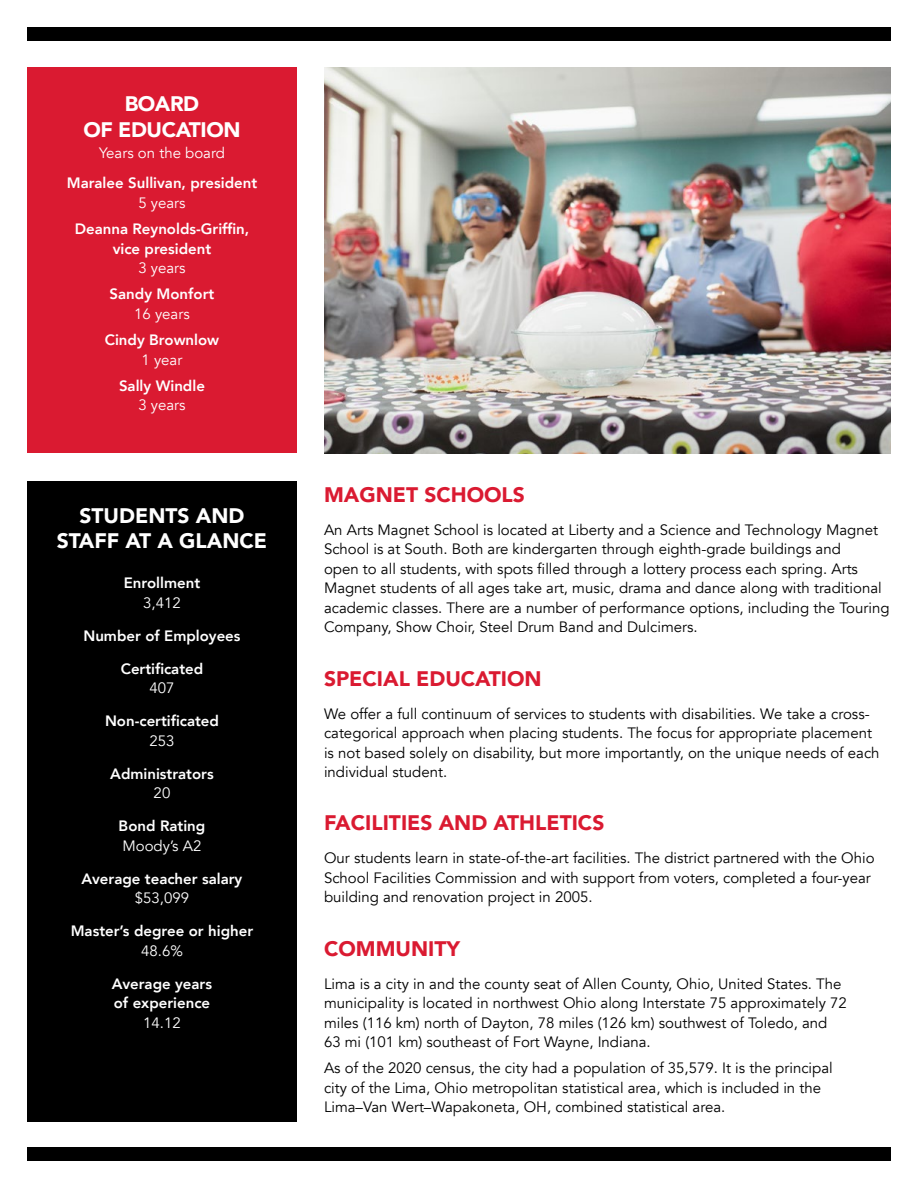
<style>
.page{position:relative;width:918px;height:1188px;background:#fff}
.page>*{position:absolute;margin:0;border:0;box-sizing:border-box;transform-origin:0 0}
.t1{font:900 21px "Avenir";color:#da1a31}
.Dark_Blue_Header{font:900 21px/25.5px "Avenir";color:#fff;text-align:center}
.Dark_Blue_Header-2{font:900 21px/25.5px "Avenir";letter-spacing:-.02em;color:#fff;text-align:center}
.Body_Copy{font:15px/19.5px "Avenir";color:#000}
.Body_Copy-2{font:800 15px/19.5px "Avenir";color:#fff;text-align:center}
.Dark_Blue_Header-3{font:15px "Avenir";color:#fff}
.s1{font-weight:400}
</style>
<div class="page">
<div style="left:27px;top:27px;width:864px;height:13px;background:#000"></div>
<div style="left:27px;top:1148px;width:864px;height:13px;background:#000"></div>
<img style="left:324px;top:68px;width:567px;height:385px">
<div style="left:27px;top:68px;width:270px;height:385px;background:#da1a31"></div>
<div style="left:27px;top:481px;width:270px;height:640px;background:#000"></div>
<p class="Dark_Blue_Header-2" style="left:83px;top:91px;width:159px">BOARD<br>OF EDUCATION</p>
<p class="Dark_Blue_Header-3" style="left:99px;top:144px;width:127px">Years on the board</p>
<p class="Body_Copy-2" style="left:67px;top:173px;width:192px">Maralee Sullivan, president<br><span class="s1">5 years</span></p>
<p class="Body_Copy-2" style="left:75px;top:219px;width:176px">Deanna Reynolds-Griffin, vice president<br><span class="s1">3 years</span></p>
<p class="Body_Copy-2" style="left:110px;top:284px;width:106px">Sandy Monfort<br><span class="s1">16 years</span></p>
<p class="Body_Copy-2" style="left:105px;top:330px;width:116px">Cindy Brownlow<br><span class="s1">1 year</span></p>
<p class="Body_Copy-2" style="left:119px;top:376px;width:87px">Sally Windle<br><span class="s1">3 years</span></p>
<p class="Dark_Blue_Header" style="left:57px;top:502px;width:212px">STUDENTS AND<br>STAFF AT A GLANCE</p>
<p class="Body_Copy-2" style="left:124px;top:573px;width:78px">Enrollment<br><span class="s1">3,412</span></p>
<p class="Body_Copy-2" style="left:83px;top:626px;width:159px">Number of Employees</p>
<p class="Body_Copy-2" style="left:121px;top:659px;width:84px">Certificated<br><span class="s1">407</span></p>
<p class="Body_Copy-2" style="left:105px;top:711px;width:115px">Non-certificated<br><span class="s1">253</span></p>
<p class="Body_Copy-2" style="left:110px;top:764px;width:105px">Administrators<br><span class="s1">20</span></p>
<p class="Body_Copy-2" style="left:119px;top:816px;width:88px;text-align:left">Bond Rating<br><span class="s1">Moody’s A2</span></p>
<p class="Body_Copy-2" style="left:82px;top:869px;width:162px">Average teacher salary <span class="s1">$53,099</span></p>
<p class="Body_Copy-2" style="left:71px;top:921px;width:184px">Master’s degree or higher<br><span class="s1">48.6%</span></p>
<p class="Body_Copy-2" style="left:112px;top:974px;width:102px">Average years of experience<br><span class="s1">14.12</span></p>
<p class="t1" style="left:324px;top:477px;width:202px">MAGNET SCHOOLS</p>
<p class="Body_Copy" style="left:324px;top:520px;width:567px">An Arts Magnet School is located at Liberty and a Science and Technology Magnet School is at South. Both are kindergarten through eighth-grade buildings and<br>open to all students, with spots filled through a lottery process each spring. Arts Magnet students of all ages take art, music, drama and dance along with traditional academic classes. There are a number of performance options, including the Touring Company, Show Choir, Steel Drum Band and Dulcimers.</p>
<p class="t1" style="left:324px;top:660px;width:219px">SPECIAL EDUCATION</p>
<p class="Body_Copy" style="left:324px;top:704px;width:557px">We offer a full continuum of services to students with disabilities. We take a cross&shy;categorical approach when placing students. The focus for appropriate placement is not based solely on disability, but more importantly, on the unique needs of each individual student.</p>
<p class="t1" style="left:324px;top:805px;width:282px">FACILITIES AND ATHLETICS</p>
<p class="Body_Copy" style="left:324px;top:849px;width:552px">Our students learn in state-of-the-art facilities. The district partnered with the Ohio<br>School Facilities Commission and with support from voters, completed a four-year building and renovation project in 2005.</p>
<p class="t1" style="left:324px;top:930px;width:138px">COMMUNITY</p>
<p class="Body_Copy" style="left:324px;top:974px;width:524px">Lima is a city in and the county seat of Allen County, Ohio, United States. The municipality is located in northwest Ohio along Interstate 75 approximately 72 miles (116 km) north of Dayton, 78 miles (126 km) southwest of Toledo, and 63 mi (101 km) southeast of Fort Wayne, Indiana.</p>
<p class="Body_Copy" style="left:324px;top:1059px;width:510px">As of the 2020 census, the city had a population of 35,579. It is the principal city of the Lima, Ohio metropolitan statistical area, which is included in the<br>Lima–Van Wert–Wapakoneta, OH, combined statistical area.</p>
</div>
